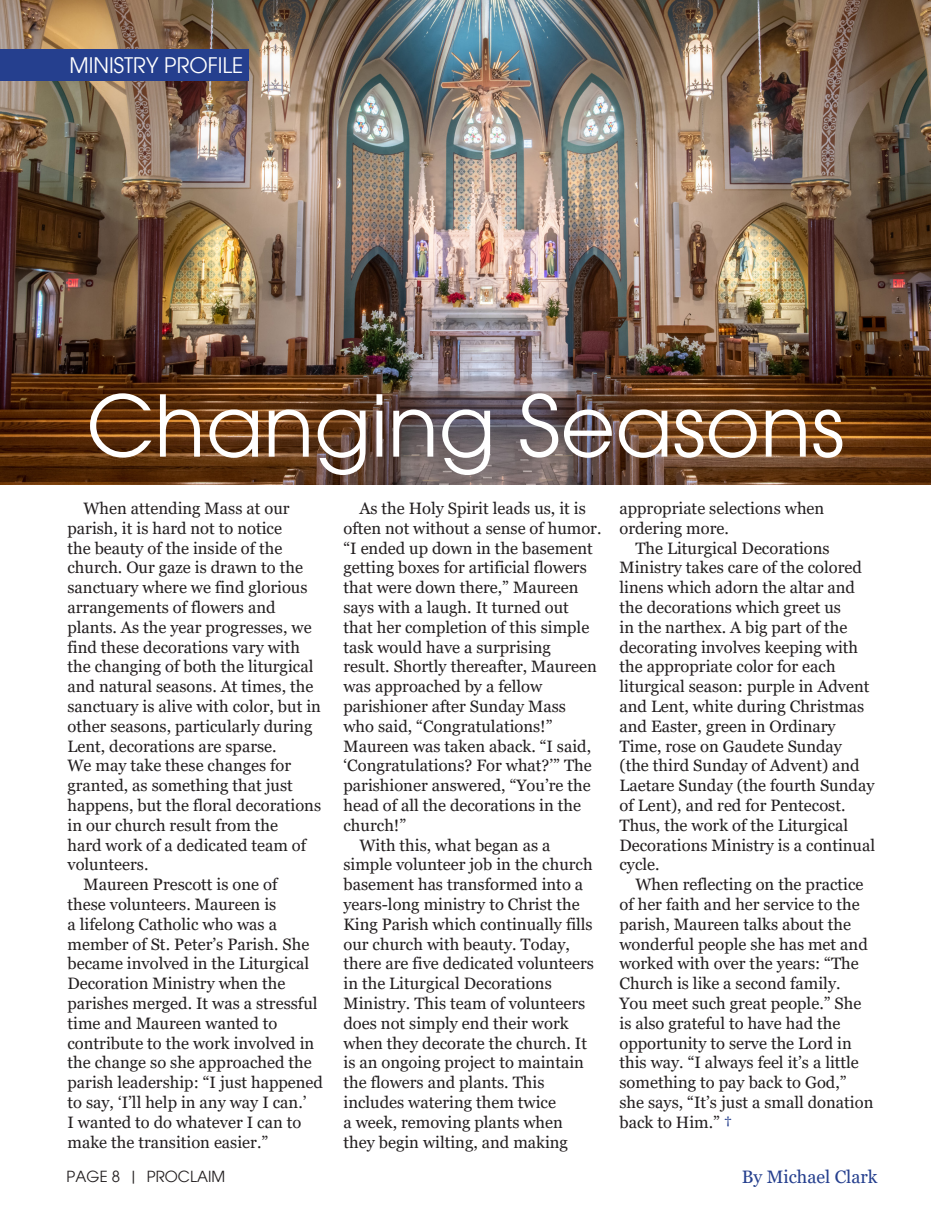
<style>
.page{position:relative;width:945px;height:1215px;background:#fff}
.page>*{position:absolute;margin:0;border:0;box-sizing:border-box;transform-origin:0 0}
.t1{font:84px "Avant Garde";color:#fff}
.t2{font:21px "Avant Garde";color:#fff}
.t3{font:18px "Georgia";color:#253f8e}
.t4{font:16.5px/19.8px "Georgia";color:#231f20}
.t5{font:15px "Avant Garde";color:#231f20}
.s1{font-weight:700;color:#253f8e}
</style>
<div class="page">
<img style="left:0;top:0;width:931px;height:484px">
<div style="left:0;top:50px;width:249px;height:31px;background:#253f8e"></div>
<p class="t2" style="left:70px;top:53px;width:176px">MINISTRY PROFILE</p>
<p class="t1" style="left:86px;top:375px;width:759px">Changing Seasons</p>
<p class="t4" style="left:68px;top:499px;width:255px;text-indent:16px">When attending Mass at our parish, it is hard not to notice<br>the beauty of the inside of the church. Our gaze is drawn to the sanctuary where we find glorious arrangements of flowers and plants. As the year progresses, we find these decorations vary with the changing of both the liturgical and natural seasons. At times, the sanctuary is alive with color, but in other seasons, particularly during<br>Lent, decorations are sparse.<br>We may take these changes for granted, as something that just happens, but the floral decorations in our church result from the<br>hard work of a dedicated team of volunteers.</p>
<p class="t4" style="left:68px;top:875px;width:257px;text-indent:16px">Maureen Prescott is one of<br>these volunteers. Maureen is<br>a lifelong Catholic who was a member of St. Peter’s Parish. She became involved in the Liturgical<br>Decoration Ministry when the parishes merged. It was a stressful time and Maureen wanted to contribute to the work involved in the change so she approached the parish leadership: “I just happened to say, ‘I’ll help in any way I can.’<br>I wanted to do whatever I can to make the transition easier.”</p>
<p class="t5" style="left:67px;top:1168px;width:160px">PAGE 8 | PROCLAIM</p>
<p class="t4" style="left:344px;top:499px;width:260px;text-indent:16px">As the Holy Spirit leads us, it is often not without a sense of humor. “I ended up down in the basement getting boxes for artificial flowers that were down there,” Maureen says with a laugh. It turned out that her completion of this simple task would have a surprising<br>result. Shortly thereafter, Maureen was approached by a fellow parishioner after Sunday Mass<br>who said, “Congratulations!”<br>Maureen was taken aback. “I said, ‘Congratulations? For what?’” The parishioner answered, “You’re the head of all the decorations in the church!”</p>
<p class="t4" style="left:344px;top:835px;width:252px;text-indent:16px">With this, what began as a simple volunteer job in the church basement has transformed into a years-long ministry to Christ the<br>King Parish which continually fills our church with beauty. Today, there are five dedicated volunteers in the Liturgical Decorations<br>Ministry. This team of volunteers does not simply end their work when they decorate the church. It is an ongoing project to maintain the flowers and plants. This includes watering them twice<br>a week, removing plants when they begin wilting, and making</p>
<p class="t4" style="left:620px;top:499px;width:206px">appropriate selections when ordering more.</p>
<p class="t4" style="left:620px;top:538px;width:257px;text-indent:16px">The Liturgical Decorations<br>Ministry takes care of the colored linens which adorn the altar and the decorations which greet us<br>in the narthex. A big part of the decorating involves keeping with the appropriate color for each liturgical season: purple in Advent and Lent, white during Christmas and Easter, green in Ordinary<br>Time, rose on Gaudete Sunday (the third Sunday of Advent) and<br>Laetare Sunday (the fourth Sunday of Lent), and red for Pentecost.<br>Thus, the work of the Liturgical<br>Decorations Ministry is a continual cycle.</p>
<p class="t4" style="left:620px;top:875px;width:255px;text-indent:16px">When reflecting on the practice of her faith and her service to the parish, Maureen talks about the wonderful people she has met and worked with over the years: “The<br>Church is like a second family.<br>You meet such great people.” She is also grateful to have had the opportunity to serve the Lord in this way. “I always feel it’s a little something to pay back to God,” she says, “It’s just a small donation back to Him.” <span class="s1">†</span></p>
<p class="t3" style="left:742px;top:1166px;width:137px">By Michael Clark</p>
</div>
